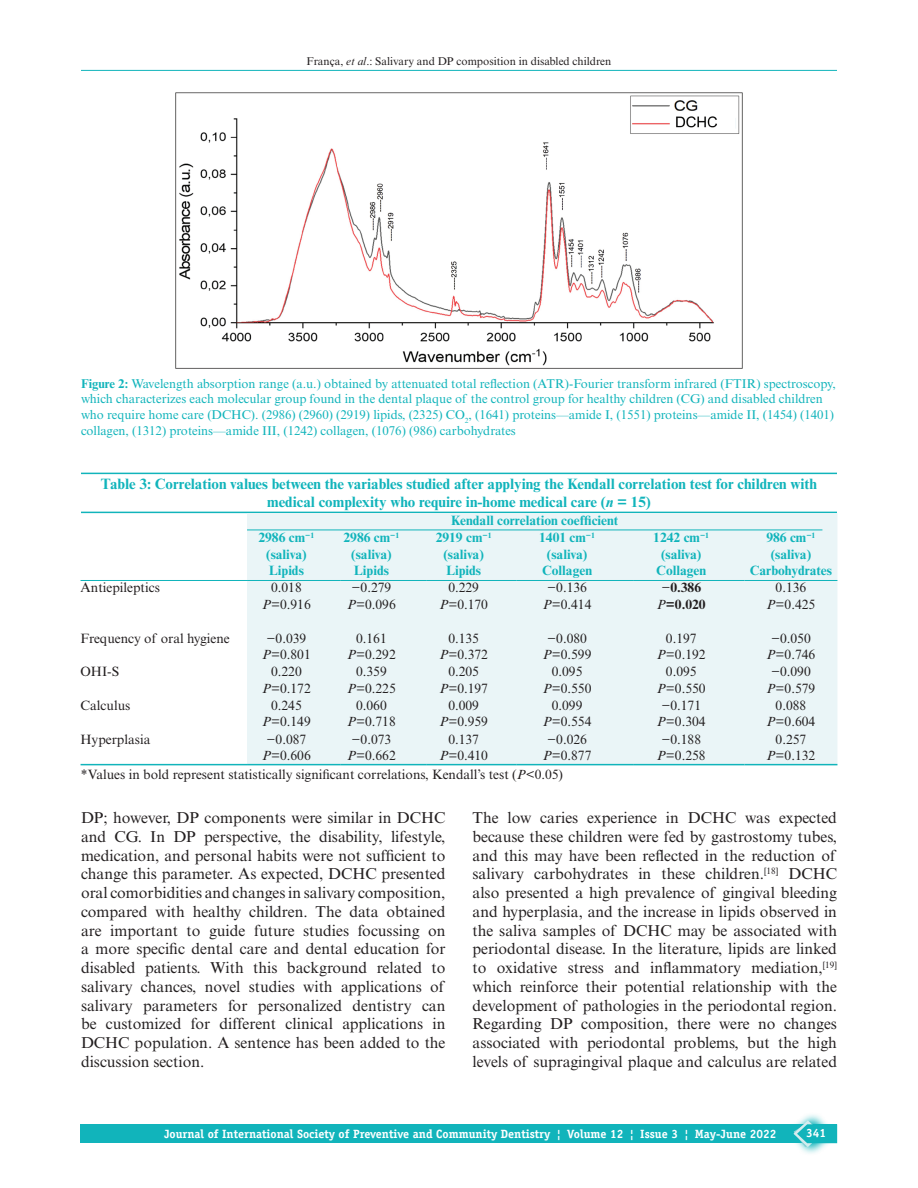
<style>
.page{position:relative;width:918px;height:1188px;background:#fff}
.page>*{position:absolute;margin:0;border:0;box-sizing:border-box;transform-origin:0 0}
.t1{font:15.75px/18.8px "Times New Roman MT Std";color:#231f20;text-align:justify}
.t2{font:700 15px/18px "Times New Roman MT Std";color:#11b4bb;text-align:center}
.t3{font:13.5px/16.5px "Times New Roman MT Std";color:#231f20;text-align:center}
.t4{font:700 13.5px/16.5px "Times New Roman MT Std";color:#11b4bb;text-align:center}
.t5{font:700 13.5px/16.5px "Times New Roman MT Std";color:#231f20;text-align:center}
.t6{font:12.75px/15.8px "Times New Roman MT Std";color:#11b4bb}
.t7{font:700 12px "Officina Serif Std";color:#fff}
.t8{font:11.25px "Times New Roman MT Std";color:#231f20}
.s1{font-style:italic}
.s2{font-weight:700}
.s3{font-weight:400}
.s4{font-weight:400;font-style:italic}
</style>
<div class="page">
<div style="left:81px;top:1124px;width:756px;height:19px;background:#11b4bb"></div>
<svg style="left:799px;top:1114px;width:25px;height:40px"></svg>
<svg style="left:793px;top:1120px;width:44px;height:27px"></svg>
<hr style="left:81px;top:70px;width:756px;height:1px;background:#11b4bb">
<img style="left:175px;top:92px;width:568px;height:277px">
<hr style="left:81px;top:473px;width:756px;height:1px;background:#11b4bb">
<hr style="left:81px;top:512px;width:756px;height:1px;background:#11b4bb">
<div style="left:247px;top:513px;width:590px;height:251px;background:#eaf5f7"></div>
<hr style="left:81px;top:580px;width:166px;height:1px;background:#11b4bb">
<hr style="left:247px;top:580px;width:94px;height:1px;background:#11b4bb">
<hr style="left:341px;top:580px;width:85px;height:1px;background:#11b4bb">
<hr style="left:426px;top:580px;width:90px;height:1px;background:#11b4bb">
<hr style="left:516px;top:580px;width:117px;height:1px;background:#11b4bb">
<hr style="left:633px;top:580px;width:111px;height:1px;background:#11b4bb">
<hr style="left:744px;top:580px;width:93px;height:1px;background:#11b4bb">
<hr style="left:81px;top:764px;width:166px;height:1px;background:#11b4bb">
<hr style="left:247px;top:764px;width:94px;height:1px;background:#11b4bb">
<hr style="left:341px;top:764px;width:85px;height:1px;background:#11b4bb">
<hr style="left:426px;top:764px;width:90px;height:1px;background:#11b4bb">
<hr style="left:516px;top:764px;width:117px;height:1px;background:#11b4bb">
<hr style="left:633px;top:764px;width:111px;height:1px;background:#11b4bb">
<hr style="left:744px;top:764px;width:93px;height:1px;background:#11b4bb">
<hr style="left:247px;top:530px;width:575px;height:1px;background:#11b4bb">
<p class="t8" style="left:307px;top:54px;width:306px">França, <span class="s1">et al</span>.: Salivary and DP composition in disabled children</p>
<p class="t6" style="left:81px;top:376px;width:756px"><span class="s2">Figure 2:</span> Wavelength absorption range (a.u.) obtained by attenuated total reflection (ATR)-Fourier transform infrared (FTIR) spectroscopy, which characterizes each molecular group found in the dental plaque of the control group for healthy children (CG) and disabled children who require home care (DCHC). (2986) (2960) (2919) lipids, (2325) CO<sub>2</sub>, (1641) proteins—amide I, (1551) proteins—amide II, (1454) (1401) collagen, (1312) proteins—amide III, (1242) collagen, (1076) (986) carbohydrates</p>
<p class="t2" style="left:101px;top:475px;width:718px">Table 3: Correlation values between the variables studied after applying the Kendall correlation test for children with medical complexity who require in-home medical care (<span class="s1">n</span> = 15)</p>
<p class="t4" style="left:451px;top:512px;width:169px">Kendall correlation coefficient</p>
<p class="t4" style="left:258px;top:529px;width:57px">2986 cm<sup>−1 </sup>(saliva)<br>Lipids</p>
<p class="t4" style="left:344px;top:529px;width:57px">2986 cm<sup>−1 </sup>(saliva)<br>Lipids</p>
<p class="t4" style="left:436px;top:529px;width:57px">2919 cm<sup>−1 </sup>(saliva)<br>Lipids</p>
<p class="t4" style="left:539px;top:529px;width:57px">1401 cm<sup>−1 </sup>(saliva)<br>Collagen</p>
<p class="t4" style="left:653px;top:529px;width:57px">1242 cm<sup>−1 </sup>(saliva)<br>Collagen</p>
<p class="t4" style="left:750px;top:529px;width:84px">986 cm<sup>−1 </sup>(saliva)<br>Carbohydrates</p>
<p class="t3" style="left:81px;top:580px;width:81px">Antiepileptics</p>
<p class="t3" style="left:262px;top:580px;width:50px">0.018<br><span class="s1">P</span>=0.916</p>
<p class="t3" style="left:347px;top:580px;width:50px">−0.279<br><span class="s1">P</span>=0.096</p>
<p class="t3" style="left:439px;top:580px;width:50px">0.229<br><span class="s1">P</span>=0.170</p>
<p class="t3" style="left:543px;top:580px;width:50px">−0.136<br><span class="s1">P</span>=0.414</p>
<p class="t5" style="left:657px;top:579px;width:50px"><span class="s3">−</span>0.386<br><span class="s4">P</span>=0.020</p>
<p class="t3" style="left:767px;top:580px;width:50px">0.136<br><span class="s1">P</span>=0.425</p>
<p class="t3" style="left:81px;top:630px;width:151px">Frequency of oral hygiene</p>
<p class="t3" style="left:262px;top:630px;width:50px">−0.039<br><span class="s1">P</span>=0.801</p>
<p class="t3" style="left:347px;top:630px;width:50px">0.161<br><span class="s1">P</span>=0.292</p>
<p class="t3" style="left:439px;top:630px;width:50px">0.135<br><span class="s1">P</span>=0.372</p>
<p class="t3" style="left:543px;top:630px;width:50px">−0.080<br><span class="s1">P</span>=0.599</p>
<p class="t3" style="left:657px;top:630px;width:50px">0.197<br><span class="s1">P</span>=0.192</p>
<p class="t3" style="left:767px;top:630px;width:50px">−0.050<br><span class="s1">P</span>=0.746</p>
<p class="t3" style="left:81px;top:663px;width:40px">OHI-S</p>
<p class="t3" style="left:262px;top:663px;width:50px">0.220<br><span class="s1">P</span>=0.172</p>
<p class="t3" style="left:347px;top:663px;width:50px">0.359<br><span class="s1">P</span>=0.225</p>
<p class="t3" style="left:439px;top:663px;width:50px">0.205<br><span class="s1">P</span>=0.197</p>
<p class="t3" style="left:543px;top:663px;width:50px">0.095<br><span class="s1">P</span>=0.550</p>
<p class="t3" style="left:657px;top:663px;width:50px">0.095<br><span class="s1">P</span>=0.550</p>
<p class="t3" style="left:767px;top:663px;width:50px">−0.090<br><span class="s1">P</span>=0.579</p>
<p class="t3" style="left:81px;top:697px;width:51px">Calculus</p>
<p class="t3" style="left:262px;top:697px;width:50px">0.245<br><span class="s1">P</span>=0.149</p>
<p class="t3" style="left:347px;top:697px;width:50px">0.060<br><span class="s1">P</span>=0.718</p>
<p class="t3" style="left:439px;top:697px;width:50px">0.009<br><span class="s1">P</span>=0.959</p>
<p class="t3" style="left:543px;top:697px;width:50px">0.099<br><span class="s1">P</span>=0.554</p>
<p class="t3" style="left:657px;top:697px;width:50px">−0.171<br><span class="s1">P</span>=0.304</p>
<p class="t3" style="left:767px;top:697px;width:50px">0.088<br><span class="s1">P</span>=0.604</p>
<p class="t3" style="left:81px;top:731px;width:71px">Hyperplasia</p>
<p class="t3" style="left:262px;top:731px;width:50px">−0.087<br><span class="s1">P</span>=0.606</p>
<p class="t3" style="left:347px;top:731px;width:50px">−0.073<br><span class="s1">P</span>=0.662</p>
<p class="t3" style="left:439px;top:731px;width:50px">0.137<br><span class="s1">P</span>=0.410</p>
<p class="t3" style="left:543px;top:731px;width:50px">−0.026<br><span class="s1">P</span>=0.877</p>
<p class="t3" style="left:657px;top:731px;width:50px">−0.188<br><span class="s1">P</span>=0.258</p>
<p class="t3" style="left:767px;top:731px;width:50px">0.257<br><span class="s1">P</span>=0.132</p>
<p class="t3" style="left:81px;top:766px;width:484px">*Values in bold represent statistically significant correlations, Kendall’s test (<span class="s1">P</span>&lt;0.05)</p>
<p class="t1" style="left:81px;top:808px;width:366px">DP; however, DP components were similar in DCHC and CG. In DP perspective, the disability, lifestyle, medication, and personal habits were not sufficient to change this parameter. As expected, DCHC presented oral comorbidities and changes in salivary composition, compared with healthy children. The data obtained are important to guide future studies focussing on a more specific dental care and dental education for disabled patients. With this background related to salivary chances, novel studies with applications of salivary parameters for personalized dentistry can be customized for different clinical applications in DCHC population. A sentence has been added to the discussion section.</p>
<p class="t1" style="left:472px;top:808px;width:366px">The low caries experience in DCHC was expected because these children were fed by gastrostomy tubes, and this may have been reflected in the reduction of salivary carbohydrates in these children.<sup>[18]</sup> DCHC also presented a high prevalence of gingival bleeding and hyperplasia, and the increase in lipids observed in the saliva samples of DCHC may be associated with periodontal disease. In the literature, lipids are linked to oxidative stress and inflammatory mediation,<sup>[19] </sup>which reinforce their potential relationship with the development of pathologies in the periodontal region.<br>Regarding DP composition, there were no changes associated with periodontal problems, but the high levels of supragingival plaque and calculus are related</p>
<p class="t7" style="left:164px;top:1126px;width:614px">Journal of International Society of Preventive and Community Dentistry ¦ Volume 12 ¦ Issue 3 ¦ May-June 2022</p>
<p class="t7" style="left:806px;top:1126px;width:22px">341</p>
</div>
